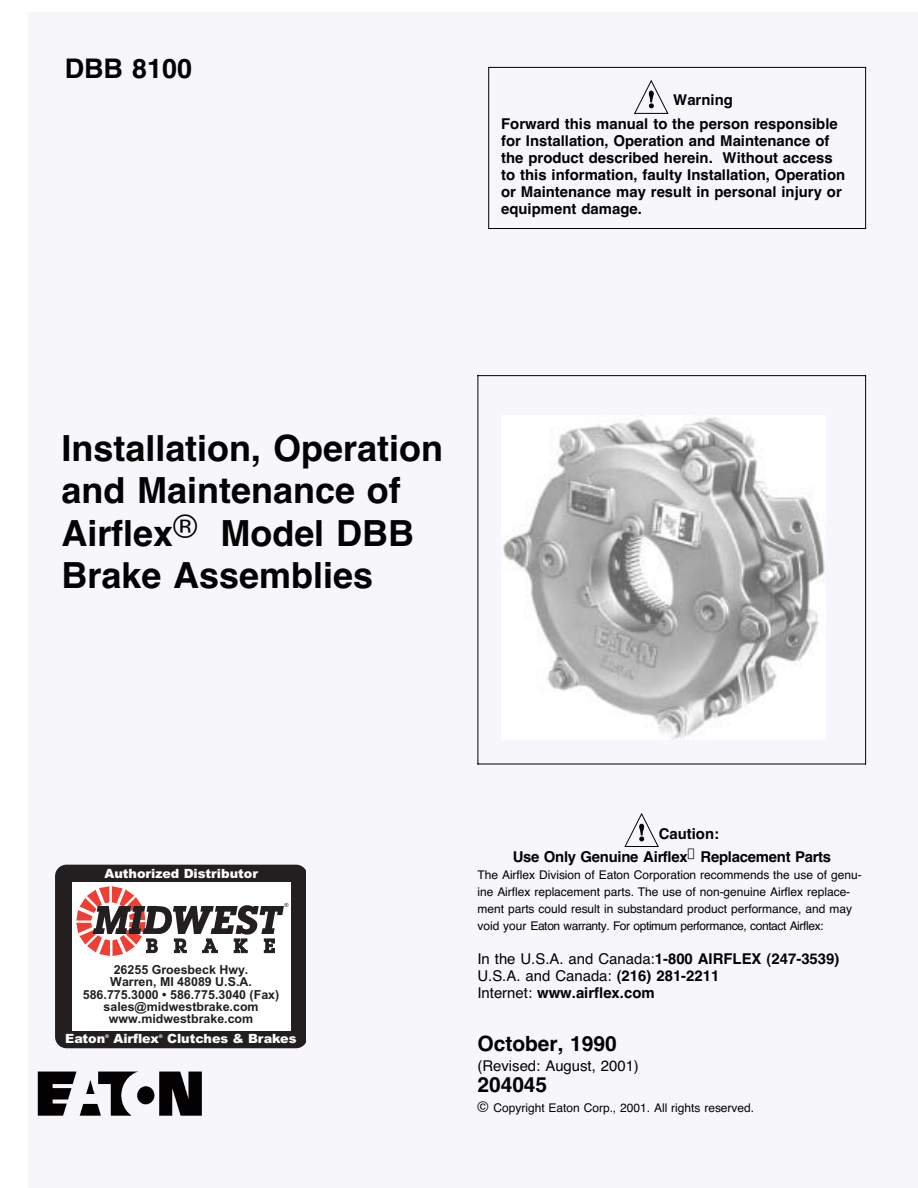
<style>
.page{position:relative;width:918px;height:1188px;background:#fff}
.page>*{position:absolute;margin:0;border:0;box-sizing:border-box;transform-origin:0 0}
.t1{font:700 36px/42.3px "Helvetica";color:#030102}
.t2{font:700 27px "Helvetica";color:#030102}
.t3{font:700 21px "Helvetica";color:#030102}
.t4{font:700 14.85px/17px "Helvetica";color:#030102}
.t5{font:700 14.85px/23.4px "Helvetica";letter-spacing:-.02em;color:#030102}
.t6{font:14.85px "Helvetica";color:#030102}
.t7{font:900 12.75px "Arial";letter-spacing:-.005em;color:#fff}
.t8{font:700 12.45px/12.5px "Arial";color:#231f20;text-align:center}
.t9{font:12px/17px "Helvetica";color:#030102}
.t10{font:5.7px "Arial";color:#231f20}
.t11{font:900 5.1px "Arial";color:#fff}
.s1{font-weight:400}
.s2{font-size:14.85px}
</style>
<div class="page">
<div style="left:28px;top:12px;width:890px;height:1176px;background:#f6f6fb"></div>
<img style="left:37px;top:1071px;width:165px;height:45px">
<svg style="left:625px;top:813px;width:33px;height:34px"></svg>
<hr style="left:488px;top:67px;width:378px;height:1px;background:#030102">
<hr style="left:865px;top:67px;width:1px;height:162px;background:#030102">
<hr style="left:488px;top:228px;width:378px;height:1px;background:#030102">
<hr style="left:488px;top:67px;width:1px;height:162px;background:#030102">
<svg style="left:634px;top:80px;width:34px;height:34px"></svg>
<img style="left:503px;top:417px;width:322px;height:322px">
<hr style="left:477px;top:375px;width:389px;height:1px;background:#030102">
<hr style="left:865px;top:375px;width:1px;height:389px;background:#030102">
<hr style="left:477px;top:764px;width:389px;height:1px;background:#030102">
<hr style="left:478px;top:375px;width:1px;height:389px;background:#030102">
<div style="left:55px;top:865px;width:251px;height:183px;background:#231f20"></div>
<div style="left:72px;top:882px;width:218px;height:149px;background:#fff"></div>
<svg style="left:76px;top:886px;width:208px;height:70px"></svg>
<h2 class="t2" style="left:65px;top:59px;width:129px">DBB 8100</h2>
<p class="t4" style="left:501px;top:90px;width:338px;line-height:23.5px;text-indent:172px">Warning<br>Forward this manual to the person responsible</p>
<p class="t4" style="left:501px;top:134px;width:346px">for Installation, Operation and Maintenance of the product described herein. Without access to this information, faulty Installation, Operation or Maintenance may result in personal injury or equipment damage.</p>
<h1 class="t1" style="left:61px;top:431px;width:383px">Installation, Operation and Maintenance of<br>Airflex<sup>®</sup> Model DBB<br>Brake Assemblies</h1>
<p class="t7" style="left:105px;top:869px;width:155px">Authorized Distributor</p>
<p class="t10" style="left:285px;top:903px;width:6px">®</p>
<p class="t8" style="left:83px;top:964px;width:198px">26255 Groesbeck Hwy.<br>Warren, MI 48089 U.S.A.<br>586.775.3000 • 586.775.3040 (Fax) sales@midwestbrake.com www.midwestbrake.com</p>
<p class="t7" style="left:65px;top:1034px;width:42px">Eaton</p>
<p class="t11" style="left:105px;top:1035px;width:6px">®</p>
<p class="t7" style="left:113px;top:1034px;width:47px">Airflex</p>
<p class="t11" style="left:159px;top:1035px;width:6px">®</p>
<p class="t7" style="left:167px;top:1034px;width:131px">Clutches &amp; Brakes</p>
<p class="t5" style="left:513px;top:823px;width:320px;text-indent:146px">Caution:<br>Use Only Genuine Airflex Replacement Parts</p>
<p class="t9" style="left:477px;top:867px;width:386px">The Airflex Division of Eaton Corporation recommends the use of genu&shy;ine Airflex replacement parts. The use of non-genuine Airflex replace&shy;ment parts could result in substandard product performance, and may void your Eaton warranty. For optimum performance, contact Airflex:</p>
<p class="t4" style="left:477px;top:952px;width:363px"><span class="s1">In the U.S.A. and Canada:</span>1-800 AIRFLEX (247-3539)<br><span class="s1">U.S.A. and Canada:</span> (216) 281-2211<br><span class="s1">Internet:</span> www.airflex.com</p>
<h3 class="t3" style="left:477px;top:1036px;width:141px">October, 1990</h3>
<p class="t6" style="left:477px;top:1060px;width:163px">(Revised: August, 2001)</p>
<h3 class="t3" style="left:477px;top:1077px;width:71px">204045</h3>
<p class="t9" style="left:477px;top:1101px;width:278px"><span class="s2">©</span> Copyright Eaton Corp., 2001. All rights reserved.</p>
</div>
